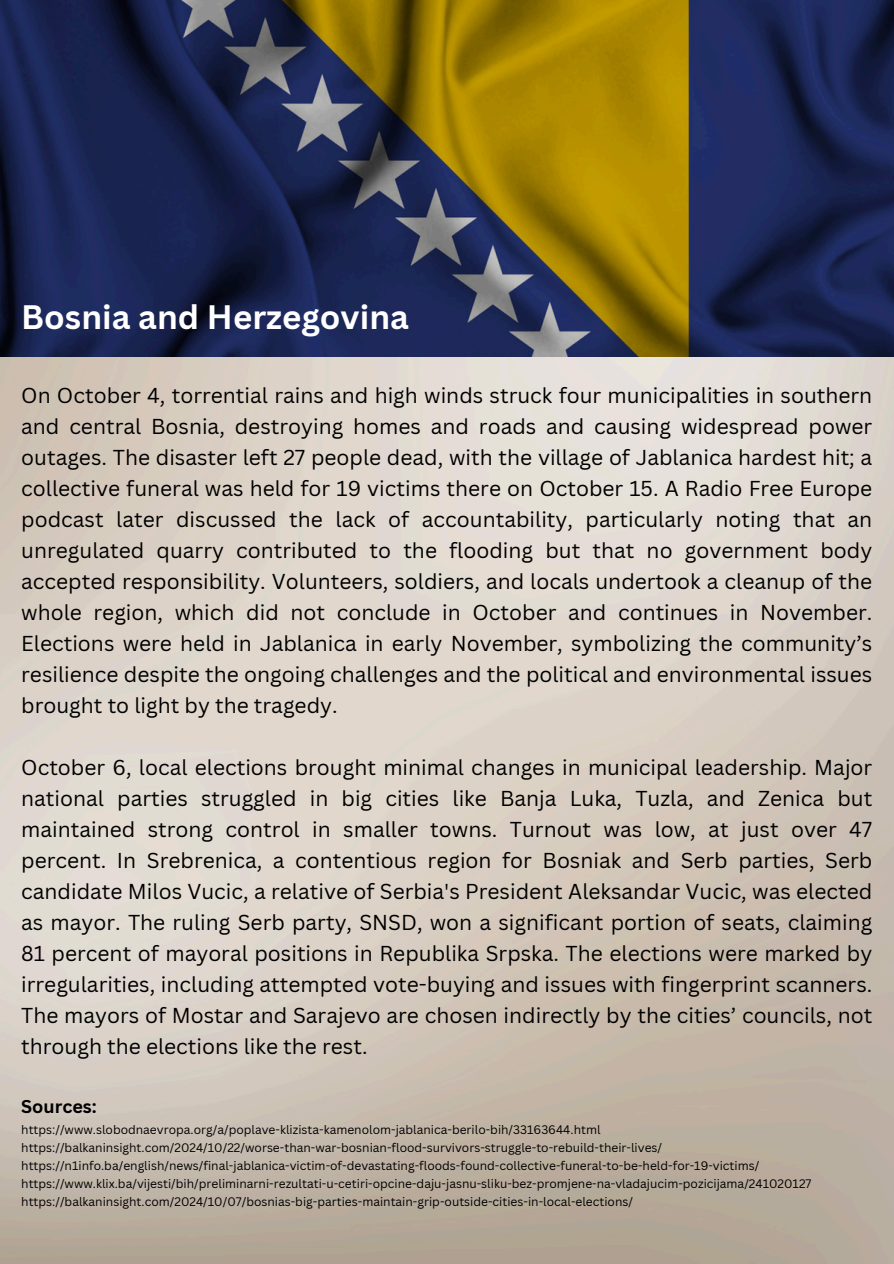
<style>
.page{position:relative;width:894px;height:1264px;background:#fff}
.page>*{position:absolute;margin:0;border:0;box-sizing:border-box;transform-origin:0 0}
.t1{font:700 33px "Canva Sans";color:#fff}
.t2{font:21px/31px "Canva Sans";color:#000;text-align:justify}
.t3{font:700 18px "Canva Sans";color:#000}
.t4{font:12px "Canva Sans";color:#000}
</style>
<div class="page">
<img style="left:0;top:0;width:893px;height:357px">
<p class="t1" style="left:21px;top:294px;width:389px">Bosnia and Herzegovina</p>
<h1 class="t2" style="left:21px;top:379px;width:852px">On October 4, torrential rains and high winds struck four municipalities in southern and central Bosnia, destroying homes and roads and causing widespread power outages. The disaster left 27 people dead, with the village of Jablanica hardest hit; a collective funeral was held for 19 victims there on October 15. A Radio Free Europe podcast later discussed the lack of accountability, particularly noting that an unregulated quarry contributed to the flooding but that no government body accepted responsibility. Volunteers, soldiers, and locals undertook a cleanup of the whole region, which did not conclude in October and continues in November.<br>Elections were held in Jablanica in early November, symbolizing the community’s resilience despite the ongoing challenges and the political and environmental issues brought to light by the tragedy.</h1>
<h2 class="t2" style="left:21px;top:751px;width:852px">October 6, local elections brought minimal changes in municipal leadership. Major national parties struggled in big cities like Banja Luka, Tuzla, and Zenica but maintained strong control in smaller towns. Turnout was low, at just over 47 percent. In Srebrenica, a contentious region for Bosniak and Serb parties, Serb candidate Milos Vucic, a relative of Serbia's President Aleksandar Vucic, was elected as mayor. The ruling Serb party, SNSD, won a significant portion of seats, claiming 81 percent of mayoral positions in Republika Srpska. The elections were marked by irregularities, including attempted vote-buying and issues with fingerprint scanners.<br>The mayors of Mostar and Sarajevo are chosen indirectly by the cities’ councils, not through the elections like the rest.</h2>
<h2 class="t3" style="left:21px;top:1094px;width:77px">Sources:</h2>
<p class="t4" style="left:21px;top:1121px;width:580px">https://www.slobodnaevropa.org/a/poplave-klizista-kamenolom-jablanica-berilo-bih/33163644.html</p>
<p class="t4" style="left:21px;top:1139px;width:642px">https://balkaninsight.com/2024/10/22/worse-than-war-bosnian-flood-survivors-struggle-to-rebuild-their-lives/</p>
<p class="t4" style="left:21px;top:1157px;width:739px">https://n1info.ba/english/news/final-jablanica-victim-of-devastating-floods-found-collective-funeral-to-be-held-for-19-victims/</p>
<p class="t4" style="left:21px;top:1175px;width:791px">https://www.klix.ba/vijesti/bih/preliminarni-rezultati-u-cetiri-opcine-daju-jasnu-sliku-bez-promjene-na-vladajucim-pozicijama/241020127</p>
<p class="t4" style="left:21px;top:1193px;width:613px">https://balkaninsight.com/2024/10/07/bosnias-big-parties-maintain-grip-outside-cities-in-local-elections/</p>
</div>
